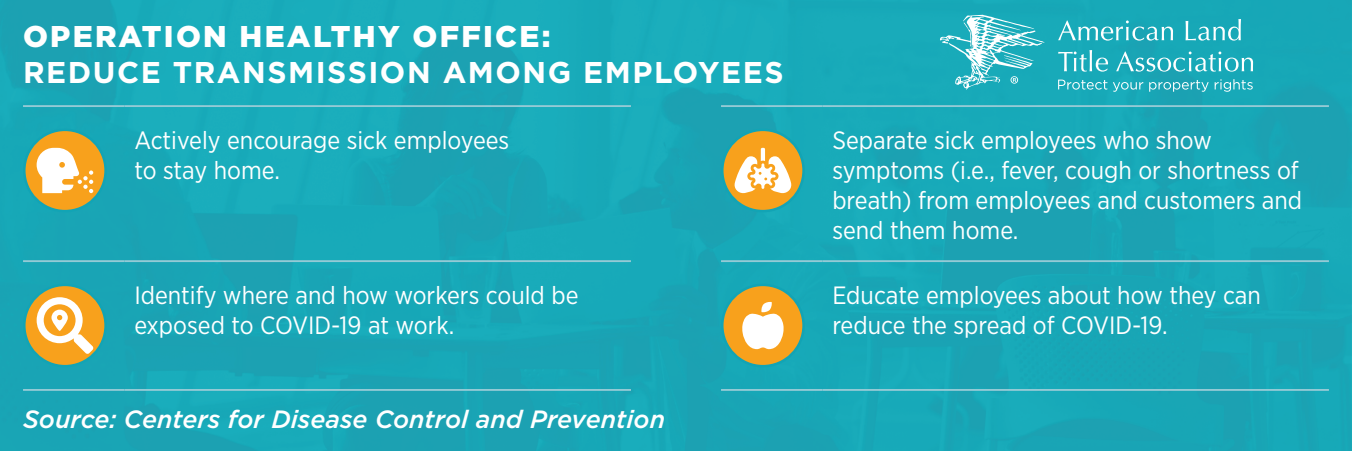
<style>
.page{position:relative;width:1352px;height:452px;background:#fff}
.page>*{position:absolute;margin:0;border:0;box-sizing:border-box;transform-origin:0 0}
.t1{font:700 30px "Gotham";letter-spacing:.05em;color:#fff}
.t2{font:900 30px "Gotham";letter-spacing:.075em;color:#fff}
.t3{font:25px/30px "Gotham Narrow";color:#fff}
.t4{font:italic 500 25px "Gotham";color:#fff}
</style>
<div class="page">
<div style="left:1px;top:0;width:1350px;height:450px;background:#19a7b7"></div>
<hr style="left:23px;top:105px;width:101px;height:2px;background:#94cad5">
<hr style="left:124px;top:105px;width:507px;height:2px;background:#94cad5">
<hr style="left:721px;top:105px;width:101px;height:2px;background:#94cad5">
<hr style="left:822px;top:105px;width:506px;height:2px;background:#94cad5">
<hr style="left:23px;top:260px;width:101px;height:2px;background:#94cad5">
<hr style="left:124px;top:260px;width:507px;height:2px;background:#94cad5">
<hr style="left:721px;top:260px;width:101px;height:2px;background:#94cad5">
<hr style="left:822px;top:260px;width:506px;height:2px;background:#94cad5">
<hr style="left:23px;top:389px;width:101px;height:2px;background:#94cad5">
<hr style="left:124px;top:389px;width:507px;height:2px;background:#94cad5">
<hr style="left:721px;top:389px;width:101px;height:2px;background:#94cad5">
<hr style="left:822px;top:389px;width:506px;height:2px;background:#94cad5">
<div style="left:24px;top:130px;width:82px;height:81px;background:#f8a11c;border-radius:50%"></div>
<div style="left:23px;top:129px;width:84px;height:83px;border:2px solid #12a4b5;border-radius:50%"></div>
<svg style="left:37px;top:148px;width:56px;height:45px"></svg>
<div style="left:722px;top:130px;width:81px;height:81px;background:#f8a11c;border-radius:50%"></div>
<div style="left:721px;top:129px;width:83px;height:83px;border:2px solid #12a4b5;border-radius:50%"></div>
<svg style="left:734px;top:148px;width:57px;height:46px"></svg>
<svg style="left:24px;top:285px;width:82px;height:81px;background:#daa12f"></svg>
<div style="left:23px;top:284px;width:84px;height:83px;border:2px solid #12a4b5;border-radius:50%"></div>
<svg style="left:37px;top:297px;width:56px;height:57px;background:#fac676"></svg>
<div style="left:722px;top:285px;width:81px;height:81px;background:#f8a11c;border-radius:50%"></div>
<div style="left:721px;top:284px;width:83px;height:83px;border:2px solid #12a4b5;border-radius:50%"></div>
<svg style="left:742px;top:302px;width:41px;height:47px"></svg>
<svg style="left:1058px;top:80px;width:150px;height:12px"></svg>
<svg style="left:1214px;top:79px;width:38px;height:13px"></svg>
<svg style="left:1058px;top:20px;width:114px;height:21px"></svg>
<svg style="left:1185px;top:19px;width:55px;height:22px"></svg>
<svg style="left:1058px;top:50px;width:49px;height:22px"></svg>
<svg style="left:1116px;top:52px;width:136px;height:20px"></svg>
<svg style="left:940px;top:15px;width:104px;height:75px"></svg>
<p class="t2" style="left:23px;top:15px;width:529px">OPERATION HEALTHY OFFICE:</p>
<p class="t1" style="left:23px;top:52px;width:761px">REDUCE TRANSMISSION AMONG EMPLOYEES</p>
<p class="t3" style="left:134px;top:124px;width:376px">Actively encourage sick employees to stay home.</p>
<p class="t3" style="left:832px;top:124px;width:471px">Separate sick employees who show symptoms (i.e., fever, cough or shortness of breath) from employees and customers and send them home.</p>
<p class="t3" style="left:134px;top:279px;width:445px">Identify where and how workers could be exposed to COVID-19 at work.</p>
<p class="t3" style="left:832px;top:279px;width:430px">Educate employees about how they can reduce the spread of COVID-19.</p>
<p class="t4" style="left:23px;top:403px;width:643px">Source: Centers for Disease Control and Prevention</p>
</div>
